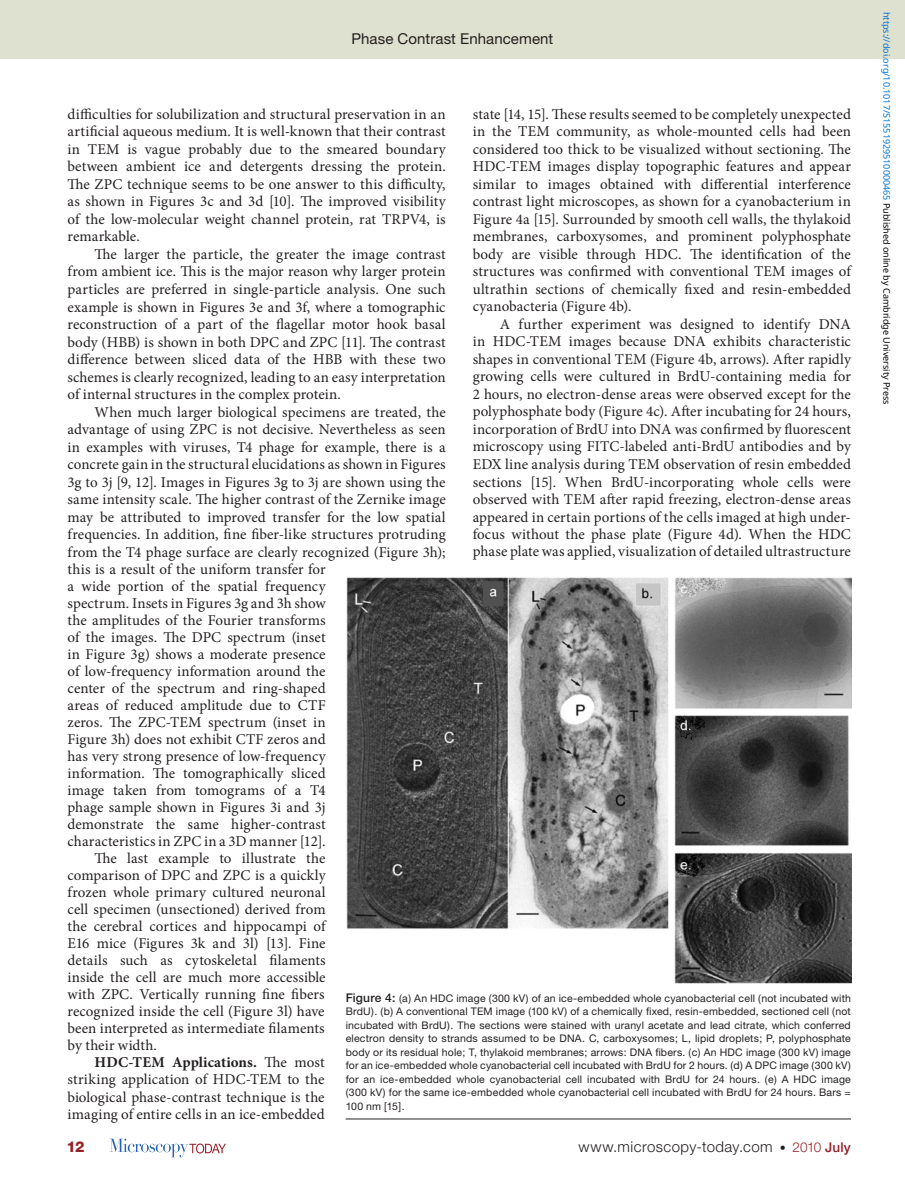
<style>
.page{position:relative;width:905px;height:1188px;background:#fff}
.page>*{position:absolute;margin:0;border:0;box-sizing:border-box;transform-origin:0 0}
.t1{font:15px/17.5px "Minion Pro";letter-spacing:.005em;color:#231f20;text-align:justify}
.t2{font:300 15px "Helvetica Neue";letter-spacing:.03em;color:#231f20}
.t3{font:700 15px "Minion Pro";letter-spacing:.005em;color:#231f20}
.t4{font:15px "Helvetica Neue";letter-spacing:.005em;color:#231f20}
.t5{font:800 15px "Helvetica Neue";color:#98212a}
.t6{font:10.5px/13.5px "Helvetica Neue";letter-spacing:.015em;color:#231f20;text-align:justify}
.t7{font:9px "Noto Sans";color:#0172cf}
.s1{font-weight:400}
.s2{font-weight:500;font-size:12px}
.s3{font-size:12px}
.s4{font-size:13.5px;color:#98212a}
.s5{font-weight:500;font-size:13.5px;color:#98212a}
.s6{color:#000}
</style>
<div class="page">
<svg style="left:110px;top:1139px;width:116px;height:18px"></svg>
<div style="left:0;top:0;width:904px;height:58px;background:#dfe1d0"></div>
<hr style="left:345px;top:1119px;width:505px;height:1px;background:#231f20">
<img style="left:346px;top:578px;width:506px;height:405px">
<p class="t4" style="left:351px;top:30px;width:203px">Phase Contrast Enhancement</p>
<p class="t1" style="left:68px;top:105px;width:380px">difficulties for solubilization and structural preservation in an artificial aqueous medium. It is well-known that their contrast in TEM is vague probably due to the smeared boundary between ambient ice and detergents dressing the protein.<br>The ZPC technique seems to be one answer to this difficulty, as shown in Figures 3c and 3d [10]. The improved visibility of the low-molecular weight channel protein, rat TRPV4, is remarkable.</p>
<p class="t1" style="left:68px;top:245px;width:380px;text-indent:27px">The larger the particle, the greater the image contrast from ambient ice. This is the major reason why larger protein particles are preferred in single-particle analysis. One such example is shown in Figures 3e and 3f, where a tomographic reconstruction of a part of the flagellar motor hook basal body (HBB) is shown in both DPC and ZPC [11]. The contrast difference between sliced data of the HBB with these two schemes is clearly recognized, leading to an easy interpretation of internal structures in the complex protein.</p>
<p class="t1" style="left:94px;top:403px;width:353px">When much larger biological specimens are treated, the</p>
<p class="t1" style="left:68px;top:421px;width:379px">advantage of using ZPC is not decisive. Nevertheless as seen</p>
<p class="t1" style="left:68px;top:438px;width:379px">in examples with viruses, T4 phage for example, there is a</p>
<p class="t1" style="left:68px;top:456px;width:380px">concrete gain in the structural elucidations as shown in Figures</p>
<p class="t1" style="left:68px;top:473px;width:379px">3g to 3j [9, 12]. Images in Figures 3g to 3j are shown using the</p>
<p class="t1" style="left:68px;top:491px;width:379px">same intensity scale. The higher contrast of the Zernike image</p>
<p class="t1" style="left:68px;top:508px;width:379px">may be attributed to improved transfer for the low spatial</p>
<p class="t1" style="left:68px;top:526px;width:379px">frequencies. In addition, fine fiber-like structures protruding</p>
<p class="t1" style="left:68px;top:543px;width:379px">from the T4 phage surface are clearly recognized (Figure 3h);</p>
<p class="t1" style="left:68px;top:560px;width:260px">this is a result of the uniform transfer for</p>
<p class="t1" style="left:68px;top:577px;width:259px">a wide portion of the spatial frequency</p>
<p class="t1" style="left:68px;top:594px;width:260px">spectrum. Insets in Figures 3g and 3h show</p>
<p class="t1" style="left:68px;top:611px;width:259px">the amplitudes of the Fourier transforms</p>
<p class="t1" style="left:68px;top:628px;width:260px">of the images. The DPC spectrum (inset</p>
<p class="t1" style="left:68px;top:645px;width:259px">in Figure 3g) shows a moderate presence</p>
<p class="t1" style="left:68px;top:662px;width:259px">of low-frequency information around the</p>
<p class="t1" style="left:68px;top:679px;width:259px">center of the spectrum and ring-shaped</p>
<p class="t1" style="left:68px;top:696px;width:259px">areas of reduced amplitude due to CTF</p>
<p class="t1" style="left:68px;top:713px;width:260px">zeros. The ZPC-TEM spectrum (inset in</p>
<p class="t1" style="left:68px;top:730px;width:259px">Figure 3h) does not exhibit CTF zeros and</p>
<p class="t1" style="left:68px;top:748px;width:260px">has very strong presence of low-frequency</p>
<p class="t1" style="left:68px;top:765px;width:260px">information. The tomographically sliced</p>
<p class="t1" style="left:68px;top:782px;width:259px">image taken from tomograms of a T4</p>
<p class="t1" style="left:68px;top:799px;width:260px">phage sample shown in Figures 3i and 3j</p>
<p class="t1" style="left:68px;top:816px;width:260px">demonstrate the same higher-contrast</p>
<p class="t1" style="left:68px;top:833px;width:259px">characteristics in ZPC in a 3D manner [12].</p>
<p class="t1" style="left:94px;top:850px;width:232px">The last example to illustrate the</p>
<p class="t1" style="left:68px;top:867px;width:259px">comparison of DPC and ZPC is a quickly</p>
<p class="t1" style="left:68px;top:884px;width:259px">frozen whole primary cultured neuronal</p>
<p class="t1" style="left:68px;top:901px;width:259px">cell specimen (unsectioned) derived from</p>
<p class="t1" style="left:68px;top:917px;width:259px">the cerebral cortices and hippocampi of</p>
<p class="t1" style="left:68px;top:934px;width:259px">E16 mice (Figures 3k and 3l) [13]. Fine</p>
<p class="t1" style="left:68px;top:951px;width:260px">details such as cytoskeletal filaments</p>
<p class="t1" style="left:68px;top:968px;width:259px">inside the cell are much more accessible</p>
<p class="t1" style="left:68px;top:985px;width:258px">with ZPC. Vertically running fine fibers</p>
<p class="t1" style="left:68px;top:1002px;width:258px">recognized inside the cell (Figure 3l) have</p>
<p class="t1" style="left:68px;top:1019px;width:258px">been interpreted as intermediate filaments</p>
<p class="t1" style="left:68px;top:1036px;width:91px">by their width.</p>
<p class="t3" style="left:94px;top:1052px;width:231px">HDC-TEM Applications. <span class="s1">The most</span></p>
<p class="t1" style="left:68px;top:1071px;width:258px">striking application of HDC-TEM to the</p>
<p class="t1" style="left:68px;top:1088px;width:258px">biological phase-contrast technique is the</p>
<p class="t1" style="left:68px;top:1106px;width:259px">imaging of entire cells in an ice-embedded</p>
<p class="t1" style="left:472px;top:105px;width:380px">state [14, 15]. These results seemed to be completely unexpected in the TEM community, as whole-mounted cells had been considered too thick to be visualized without sectioning. The HDC-TEM images display topographic features and appear similar to images obtained with differential interference contrast light microscopes, as shown for a cyanobacterium in Figure 4a [15]. Surrounded by smooth cell walls, the thylakoid membranes, carboxysomes, and prominent polyphosphate body are visible through HDC. The identification of the structures was confirmed with conventional TEM images of ultrathin sections of chemically fixed and resin-embedded cyanobacteria (Figure 4b).</p>
<p class="t1" style="left:472px;top:315px;width:380px;text-indent:27px">A further experiment was designed to identify DNA in HDC-TEM images because DNA exhibits characteristic shapes in conventional TEM (Figure 4b, arrows). After rapidly growing cells were cultured in BrdU-containing media for 2 hours, no electron-dense areas were observed except for the polyphosphate body (Figure 4c). After incubating for 24 hours, incorporation of BrdU into DNA was confirmed by fluorescent microscopy using FITC-labeled anti-BrdU antibodies and by EDX line analysis during TEM observation of resin embedded sections [15]. When BrdU-incorporating whole cells were observed with TEM after rapid freezing, electron-dense areas appeared in certain portions of the cells imaged at high under&shy;focus without the phase plate (Figure 4d). When the HDC phase plate was applied, visualization of detailed ultrastructure</p>
<p class="t6" style="left:345px;top:991px;width:507px"><span class="s2">Figure 4:</span> (a) An HDC image (300 kV) of an ice-embedded whole cyanobacterial cell (not incubated with BrdU). (b) A conventional TEM image (100 kV) of a chemically fixed, resin-embedded, sectioned cell (not incubated with BrdU). The sections were stained with uranyl acetate and lead citrate, which conferred electron density to strands assumed to be DNA. C, carboxysomes; L, lipid droplets; P, polyphosphate body or its residual hole; T, thylakoid membranes; arrows: DNA fibers. (c) An HDC image (300 kV) image for an ice-embedded whole cyanobacterial cell incubated with BrdU for 2 hours. (d) A DPC image (300 kV) for an ice-embedded whole cyanobacterial cell incubated with BrdU for 24 hours. (e) A HDC image (300 kV) for the same ice-embedded whole cyanobacterial cell incubated with BrdU for 24 hours. Bars = 100 nm [15].</p>
<p class="t5" style="left:66px;top:1138px;width:20px">12</p>
<p class="t2" style="left:578px;top:1138px;width:274px">www.microscopy-today.com <span class="s3">•</span> <span class="s4">2010</span> <span class="s5">July</span></p>
<p class="t7" style="left:893px;top:12px;width:394px;rotate:90deg">https://doi.org/10.1017/S1551929510000465 <span class="s6">Published online by Cambridge University Press</span></p>
</div>
